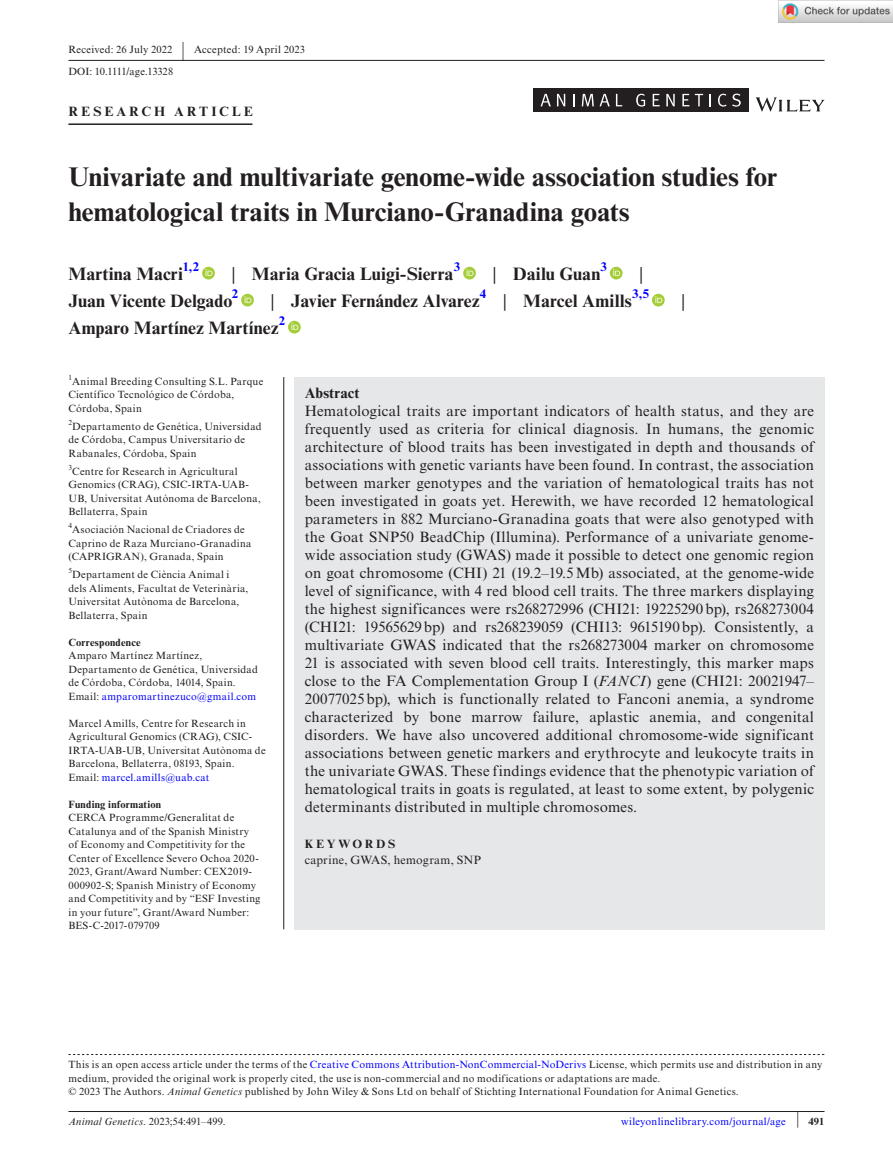
<style>
.page{position:relative;width:893px;height:1174px;background:#fff}
.page>*{position:absolute;margin:0;border:0;box-sizing:border-box;transform-origin:0 0}
.t1{font:700 27px/34.5px "Times New Roman MT Std";letter-spacing:-.005em;color:#231f20}
.t2{font:700 18px "Times New Roman MT Std";color:#231f20}
.t3{font:18px "Times New Roman MT Std";color:#231f20}
.t4{font:15px/18px "Times New Roman MT Std";letter-spacing:.01em;color:#231f20;text-align:justify}
.t5{font:700 15px "Times New Roman MT Std";letter-spacing:.005em;color:#231f20}
.t6{font:700 13.5px "Times New Roman MT Std";letter-spacing:.225em;color:#231f20}
.t7{font:700 12.6px "Times New Roman MT Std";color:#00f}
.t8{font:12px "Times New Roman MT Std";letter-spacing:.015em;color:#231f20}
.t9{font:700 12px "Times New Roman MT Std";letter-spacing:.23em;color:#231f20}
.t10{font:10.5px/13.5px "Times New Roman MT Std";letter-spacing:.025em;color:#231f20}
.t11{font:10.5px "Times New Roman MT Std";letter-spacing:.025em;color:#00f}
.t12{font:700 10.5px "Times New Roman MT Std";letter-spacing:.02em;color:#231f20}
.t13{font:10.5px "Times New Roman MT Std";letter-spacing:.005em;color:#231f20}
.s1{font-size:19.65px}
.s2{font-weight:400}
.s3{color:#00f}
.s4{font-style:italic}
.s5{font-size:17.4px;color:#231f20}
.s6{font-weight:700;color:#231f20}
</style>
<div class="page">
<hr style="left:68px;top:1111px;width:756px;height:1px;background:#231f20">
<svg style="left:756px;top:97px;width:68px;height:15px"></svg>
<div style="left:533px;top:88px;width:215px;height:24px;background:#231f20"></div>
<svg style="left:541px;top:94px;width:10px;height:12px"></svg>
<svg style="left:557px;top:94px;width:8px;height:12px"></svg>
<svg style="left:573px;top:94px;width:1px;height:12px"></svg>
<svg style="left:582px;top:94px;width:28px;height:12px"></svg>
<svg style="left:616px;top:94px;width:6px;height:12px"></svg>
<svg style="left:636px;top:94px;width:9px;height:13px"></svg>
<svg style="left:653px;top:94px;width:7px;height:12px"></svg>
<svg style="left:666px;top:94px;width:9px;height:12px"></svg>
<svg style="left:682px;top:94px;width:7px;height:12px"></svg>
<svg style="left:695px;top:94px;width:8px;height:12px"></svg>
<svg style="left:709px;top:94px;width:2px;height:12px"></svg>
<svg style="left:718px;top:94px;width:23px;height:13px"></svg>
<hr style="left:68px;top:60px;width:756px;height:1px;background:#231f20">
<hr style="left:68px;top:123px;width:184px;height:2px;background:#231f20">
<svg style="left:202px;top:267px;width:13px;height:12px"></svg>
<svg style="left:206px;top:269px;width:6px;height:7px"></svg>
<svg style="left:463px;top:267px;width:13px;height:12px"></svg>
<svg style="left:467px;top:269px;width:6px;height:7px"></svg>
<svg style="left:610px;top:267px;width:13px;height:12px"></svg>
<svg style="left:613px;top:269px;width:7px;height:7px"></svg>
<svg style="left:241px;top:294px;width:13px;height:12px"></svg>
<svg style="left:245px;top:296px;width:6px;height:7px"></svg>
<svg style="left:652px;top:294px;width:13px;height:12px"></svg>
<svg style="left:655px;top:296px;width:7px;height:7px"></svg>
<svg style="left:288px;top:321px;width:13px;height:12px"></svg>
<svg style="left:291px;top:323px;width:7px;height:7px"></svg>
<svg style="left:68px;top:1054px;width:756px;height:1px"></svg>
<hr style="left:283px;top:377px;width:1px;height:552px;background:#231f20">
<div style="left:294px;top:377px;width:530px;height:497px;background:#e6e7e9"></div>
<div style="left:294px;top:873px;width:530px;height:56px;background:#e6e7e9"></div>
<img style="left:779px;top:0;width:114px;height:23px">
<p class="t10" style="left:68px;top:39px;width:238px;line-height:22.2px">Received: 26 July 2022 <span class="s1">|</span> Accepted: 19 April 2023<br>DOI: 10.1111/age.13328</p>
<p class="t6" style="left:68px;top:103px;width:186px">RESEARCH ARTICLE</p>
<h1 class="t1" style="left:68px;top:159px;width:711px">Univariate and multivariate genome-wide association studies for hematological traits in Murciano-Granadina goats</h1>
<p class="t2" style="left:68px;top:262px;width:116px">Martina Macri</p>
<p class="t7" style="left:183px;top:259px;width:18px">1,2</p>
<p class="t2" style="left:232px;top:262px;width:223px"><span class="s2">|</span> Maria Gracia Luigi-Sierra</p>
<p class="t7" style="left:454px;top:259px;width:8px">3</p>
<p class="t2" style="left:493px;top:262px;width:109px"><span class="s2">|</span> Dailu Guan</p>
<p class="t7" style="left:601px;top:259px;width:8px">3</p>
<p class="t3" style="left:639px;top:263px;width:5px">|</p>
<p class="t2" style="left:68px;top:289px;width:165px">Juan Vicente Delgado</p>
<p class="t7" style="left:232px;top:286px;width:8px">2</p>
<p class="t2" style="left:271px;top:289px;width:210px"><span class="s2">|</span> Javier Fernández Alvarez</p>
<p class="t7" style="left:480px;top:286px;width:8px">4</p>
<p class="t2" style="left:503px;top:289px;width:130px"><span class="s2">|</span> Marcel Amills</p>
<p class="t7" style="left:632px;top:286px;width:18px">3,5</p>
<p class="t3" style="left:682px;top:290px;width:5px">|</p>
<p class="t2" style="left:68px;top:316px;width:212px">Amparo Martínez Martínez</p>
<p class="t7" style="left:279px;top:313px;width:8px">2</p>
<p class="t10" style="left:68px;top:374px;width:196px"><sup>1</sup>Animal Breeding Consulting S.L. Parque<br>Científico Tecnológico de Córdoba,<br>Córdoba, Spain</p>
<p class="t10" style="left:68px;top:419px;width:195px"><sup>2</sup>Departamento de Genética, Universidad de Córdoba, Campus Universitario de<br>Rabanales, Córdoba, Spain</p>
<p class="t10" style="left:68px;top:464px;width:194px"><sup>3</sup>Centre for Research in Agricultural<br>Genomics (CRAG), CSIC-IRTA-UAB-<br>UB, Universitat Autònoma de Barcelona,<br>Bellaterra, Spain</p>
<p class="t10" style="left:68px;top:523px;width:185px"><sup>4</sup>Asociación Nacional de Criadores de<br>Caprino de Raza Murciano-Granadina (CAPRIGRAN), Granada, Spain</p>
<p class="t10" style="left:68px;top:568px;width:182px"><sup>5</sup>Departament de Ciència Animal i dels Aliments, Facultat de Veterinària,<br>Universitat Autònoma de Barcelona,<br>Bellaterra, Spain</p>
<p class="t12" style="left:68px;top:635px;width:74px">Correspondence</p>
<p class="t10" style="left:68px;top:649px;width:191px">Amparo Martínez Martínez, Departamento de Genética, Universidad de Córdoba, Córdoba, 14014, Spain.<br>Email: <span class="s3">amparomartinezuco@gmail.com</span></p>
<p class="t10" style="left:68px;top:716px;width:199px">Marcel Amills, Centre for Research in Agricultural Genomics (CRAG), CSIC-IRTA-UAB-UB, Universitat Autònoma de Barcelona, Bellaterra, 08193, Spain.<br>Email: <span class="s3">marcel.amills@uab.cat</span></p>
<p class="t12" style="left:68px;top:797px;width:94px">Funding information</p>
<p class="t10" style="left:68px;top:811px;width:194px">CERCA Programme/Generalitat de Catalunya and of the Spanish Ministry of Economy and Competitivity for the Center of Excellence Severo Ochoa 2020- 2023, Grant/Award Number: CEX2019- 000902-S; Spanish Ministry of Economy and Competitivity and by “ESF Investing in your future”, Grant/Award Number:<br>BES-C-2017-079709</p>
<p class="t5" style="left:305px;top:384px;width:56px">Abstract</p>
<p class="t4" style="left:305px;top:402px;width:511px">Hematological traits are important indicators of health status, and they are frequently used as criteria for clinical diagnosis. In humans, the genomic architecture of blood traits has been investigated in depth and thousands of associations with genetic variants have been found. In contrast, the association between marker genotypes and the variation of hematological traits has not been investigated in goats yet. Herewith, we have recorded 12 hematological parameters in 882 Murciano-Granadina goats that were also genotyped with the Goat SNP50 BeadChip (Illumina). Performance of a univariate genome&shy;wide association study (GWAS) made it possible to detect one genomic region on goat chromosome (CHI) 21 (19.2–19.5Mb) associated, at the genome-wide level of significance, with 4 red blood cell traits. The three markers displaying the highest significances were rs268272996 (CHI21: 19225290bp), rs268273004 (CHI21: 19565629bp) and rs268239059 (CHI13: 9615190bp). Consistently, a multivariate GWAS indicated that the rs268273004 marker on chromosome 21 is associated with seven blood cell traits. Interestingly, this marker maps close to the FA Complementation Group I (<span class="s4">FANCI</span>) gene (CHI21: 20021947– 20077025bp), which is functionally related to Fanconi anemia, a syndrome characterized by bone marrow failure, aplastic anemia, and congenital disorders. We have also uncovered additional chromosome-wide significant associations between genetic markers and erythrocyte and leukocyte traits in the univariate GWAS. These findings evidence that the phenotypic variation of hematological traits in goats is regulated, at least to some extent, by polygenic determinants distributed in multiple chromosomes.</p>
<p class="t9" style="left:305px;top:837px;width:92px">KEYWORDS</p>
<p class="t8" style="left:305px;top:852px;width:178px">caprine, GWAS, hemogram, SNP</p>
<p class="t10" style="left:68px;top:1058px;width:756px">This is an open access article under the terms of the <span class="s3">Creative Commons Attribution-NonCommercial-NoDerivs</span> License, which permits use and distribution in any medium, provided the original work is properly cited, the use is non-commercial and no modifications or adaptations are made.<br>© 2023 The Authors. <span class="s4">Animal Genetics</span> published by John Wiley &amp; Sons Ltd on behalf of Stichting International Foundation for Animal Genetics.</p>
<p class="t13" style="left:68px;top:1115px;width:159px"><span class="s4">Animal Genetics</span>. 2023;54:491–499.</p>
<p class="t11" style="left:621px;top:1115px;width:205px">wileyonlinelibrary.com/journal/age <span class="s5">|</span> <span class="s6">491</span></p>
</div>
